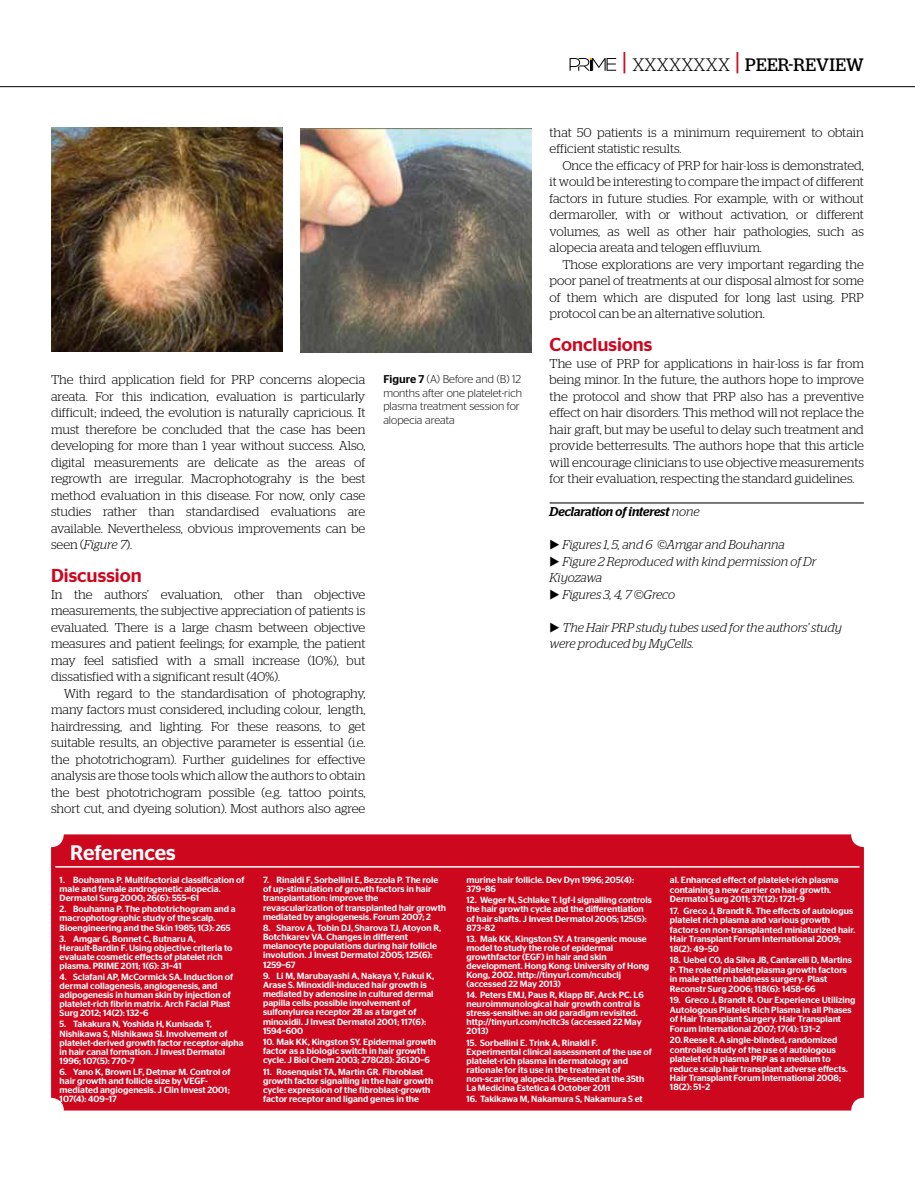
<style>
.page{position:relative;width:915px;height:1191px;background:#fff}
.page>*{position:absolute;margin:0;border:0;box-sizing:border-box;transform-origin:0 0}
.t1{font:500 21px "Stag Sans";color:#fff}
.t2{font:500 18.75px "Stag Sans";color:#cd071e}
.t3{font:18px "Stag";letter-spacing:.02em;color:#000}
.t4{font:300 12.75px/16.5px "Stag";color:#000;text-align:justify}
.t5{font:italic 300 12.75px/16.5px "Stag";color:#000}
.t6{font:italic 500 12.75px "Stag";color:#000}
.t7{font:300 11.25px/13.5px "Stag Sans";color:#000}
.t8{font:500 9px/9px "Stag Sans";color:#fff}
.s1{font-style:italic}
.s2{font-weight:500}
.s3{font-weight:500;font-size:27px;color:#cd071e}
.s4{font-weight:300}
.s5{font-family:"European Pi Three";font-weight:400;font-style:normal}
</style>
<div class="page">
<div style="left:51px;top:834px;width:812px;height:276px;background:#cd071e;border-radius:13px"></div>
<hr style="left:55px;top:866px;width:804px;height:1px;background:#fff">
<img style="left:51px;top:127px;width:231px;height:224px">
<img style="left:300px;top:129px;width:231px;height:223px">
<hr style="left:549px;top:502px;width:314px;height:1px;background:#000">
<hr style="left:0;top:86px;width:914px;height:1px;background:#000">
<svg style="left:569px;top:58px;width:47px;height:13px"></svg>
<p class="t4" style="left:51px;top:371px;width:316px">The third application field for PRP concerns alopecia areata. For this indication, evaluation is particularly difficult; indeed, the evolution is naturally capricious. It must therefore be concluded that the case has been developing for more than 1 year without success. Also, digital measurements are delicate as the areas of regrowth are irregular. Macrophotograhy is the best method evaluation in this disease. For now, only case studies rather than standardised evaluations are available. Nevertheless, obvious improvements can be seen (<span class="s1">Figure 7</span>).</p>
<h2 class="t2" style="left:51px;top:565px;width:92px">Discussion</h2>
<p class="t4" style="left:51px;top:586px;width:316px">In the authors’ evaluation, other than objective measurements, the subjective appreciation of patients is evaluated. There is a large chasm between objective measures and patient feelings; for example, the patient may feel satisfied with a small increase (10%), but dissatisfied with a significant result (40%).</p>
<p class="t4" style="left:51px;top:685px;width:316px;text-indent:13px">With regard to the standardisation of photography, many factors must considered, including colour, length, hairdressing, and lighting. For these reasons, to get suitable results, an objective parameter is essential (i.e. the phototrichogram). Further guidelines for effective analysis are those tools which allow the authors to obtain the best phototrichogram possible (e.g. tattoo points, short cut, and dyeing solution). Most authors also agree</p>
<p class="t7" style="left:383px;top:372px;width:140px"><span class="s2">Figure 7</span> (A) Before and (B) 12 months after one platelet-rich plasma treatment session for alopecia areata</p>
<h3 class="t3" style="left:623px;top:54px;width:242px"><span class="s3">|</span> <span class="s4">xxxxxxxx</span> <span class="s3">|</span> PEER-REVIEW</h3>
<h3 class="t4" style="left:549px;top:124px;width:316px">that 50 patients is a minimum requirement to obtain efficient statistic results.</h3>
<p class="t4" style="left:549px;top:157px;width:316px;text-indent:13px">Once the efficacy of PRP for hair-loss is demonstrated, it would be interesting to compare the impact of different factors in future studies. For example, with or without dermaroller, with or without activation, or different volumes, as well as other hair pathologies, such as alopecia areata and telogen effluvium.</p>
<h3 class="t4" style="left:549px;top:256px;width:316px;text-indent:13px">Those explorations are very important regarding the poor panel of treatments at our disposal almost for some of them which are disputed for long last using. PRP protocol can be an alternative solution.</h3>
<h2 class="t2" style="left:549px;top:334px;width:104px">Conclusions</h2>
<p class="t4" style="left:549px;top:355px;width:316px">The use of PRP for applications in hair-loss is far from being minor. In the future, the authors hope to improve the protocol and show that PRP also has a preventive effect on hair disorders. This method will not replace the hair graft, but may be useful to delay such treatment and provide betterresults. The authors hope that this article will encourage clinicians to use objective measurements for their evaluation, respecting the standard guidelines.</p>
<h3 class="t6" style="left:549px;top:504px;width:152px">Declaration of interest <span class="s4">none</span></h3>
<h3 class="t5" style="left:549px;top:536px;width:268px"><span class="s5">E</span> Figures 1, 5, and 6 ©Amgar and Bouhanna<br><span class="s5">E</span> Figure 2 Reproduced with kind permission of Dr<br>Kiyozawa<br><span class="s5">E</span> Figures 3, 4, 7 ©Greco</h3>
<h3 class="t5" style="left:549px;top:619px;width:294px"><span class="s5">E</span> The Hair PRP study tubes used for the authors’ study were produced by MyCells.</h3>
<h1 class="t1" style="left:70px;top:840px;width:107px">References</h1>
<p class="t8" style="left:60px;top:875px;width:186px">1. Bouhanna P. Multifactorial classification of male and female androgenetic alopecia.<br>Dermatol Surg 2000; 26(6): 555–61</p>
<p class="t8" style="left:60px;top:904px;width:177px">2. Bouhanna P. The phototrichogram and a macrophotographic study of the scalp.<br>Bioengineering and the Skin 1985; 1(3): 265</p>
<p class="t8" style="left:60px;top:934px;width:174px">3. Amgar G, Bonnet C, Butnaru A, Herault-Bardin F. Using objective criteria to evaluate cosmetic effects of platelet rich plasma. PRIME</p>
<p class="t8" style="left:121px;top:961px;width:62px">2011; 1(6): 31–41</p>
<p class="t8" style="left:60px;top:972px;width:175px">4. Sclafani AP, McCormick SA. Induction of dermal collagenesis, angiogenesis, and adipogenesis in human skin by injection of platelet-rich fibrin matrix. Arch Facial Plast Surg 2012; 14(2): 132–6</p>
<p class="t8" style="left:60px;top:1019px;width:185px">5. Takakura N, Yoshida H, Kunisada T, Nishikawa S, Nishikawa SI. Involvement of platelet-derived growth factor receptor-alpha in hair canal formation. J Invest Dermatol 1996; 107(5): 770–7</p>
<p class="t8" style="left:60px;top:1067px;width:172px">6. Yano K, Brown LF, Detmar M. Control of hair growth and follicle size by VEGF&shy;mediated angiogenesis. J Clin Invest 2001; 107(4): 409–17</p>
<p class="t8" style="left:263px;top:875px;width:184px">7. Rinaldi F, Sorbellini E, Bezzola P. The role of up-stimulation of growth factors in hair transplantation: improve the revascularization of transplanted hair growth mediated by angiogenesis. Forum 2007; 2</p>
<p class="t8" style="left:263px;top:923px;width:179px">8. Sharov A, Tobin DJ, Sharova TJ, Atoyon R, Botchkarev VA. Changes in different melanocyte populations during hair follicle involution. J Invest Dermatol 2005; 125(6):<br>1259–67</p>
<p class="t8" style="left:263px;top:971px;width:173px">9. Li M, Marubayashi A, Nakaya Y, Fukui K, Arase S. Minoxidil-induced hair growth is mediated by adenosine in cultured dermal papilla cells: possible involvement of sulfonylurea receptor 2B as a target of minoxidil. J Invest Dermatol 2001; 117(6):<br>1594–600</p>
<p class="t8" style="left:263px;top:1037px;width:174px">10. Mak KK, Kingston SY. Epidermal growth factor as a biologic switch in hair growth cycle. J Biol Chem 2003; 278(28): 26120–6</p>
<p class="t8" style="left:263px;top:1066px;width:172px">11. Rosenquist TA, Martin GR. Fibroblast growth factor signalling in the hair growth cycle: expression of the fibroblast-growth factor receptor and ligand genes in the</p>
<p class="t8" style="left:466px;top:875px;width:169px">murine hair follicle. Dev Dyn 1996; 205(4):<br>379–86</p>
<p class="t8" style="left:466px;top:895px;width:187px">12. Weger N, Schlake T. Igf-I signalling controls the hair growth cycle and the differentiation of hair shafts. J Invest Dermatol 2005; 125(5):<br>873–82</p>
<p class="t8" style="left:466px;top:934px;width:184px">13. Mak KK, Kingston SY. A transgenic mouse model to study the role of epidermal growthfactor (EGF) in hair and skin development. Hong Kong: University of Hong Kong, 2002. http://tinyurl.com/ncubclj (accessed 22 May 2013)</p>
<p class="t8" style="left:466px;top:990px;width:179px">14. Peters EMJ, Paus R, Klapp BF, Arck PC. L6 neuroimmunological hair growth control is stress-sensitive: an old paradigm revisited. http://tinyurl.com/ncltc3s (accessed 22 May 2013)</p>
<p class="t8" style="left:466px;top:1038px;width:187px">15. Sorbellini E. Trink A, Rinaldi F.<br>Experimental clinical assessment of the use of platelet-rich plasma in dermatology and rationale for its use in the treatment of non-scarring alopecia. Presented at the 35th La Medicina Estetica 4 October 2011</p>
<p class="t8" style="left:466px;top:1094px;width:178px">16. Takikawa M, Nakamura S, Nakamura S et</p>
<p class="t8" style="left:669px;top:875px;width:170px;line-height:9.4px">al. Enhanced effect of platelet-rich plasma containing a new carrier on hair growth.<br>Dermatol Surg 2011; 37(12): 1721–9</p>
<p class="t8" style="left:669px;top:906px;width:187px;line-height:9.4px">17. Greco J, Brandt R. The effects of autologus platelet rich plasma and various growth factors on non-transplanted miniaturized hair.<br>Hair Transplant Forum International 2009; 18(2): 49–50</p>
<p class="t8" style="left:669px;top:955px;width:183px;line-height:9.4px">18. Uebel CO, da Silva JB, Cantarelli D, Martins P. The role of platelet plasma growth factors in male pattern baldness surgery. Plast Reconstr Surg 2006; 118(6): 1458–66</p>
<p class="t8" style="left:669px;top:995px;width:187px;line-height:9.4px">19. Greco J, Brandt R. Our Experience Utilizing Autologous Platelet Rich Plasma in all Phases of Hair Transplant Surgery. Hair Transplant Forum International 2007; 17(4): 131–2</p>
<p class="t8" style="left:669px;top:1035px;width:179px;line-height:9.4px">20.Reese R. A single-blinded, randomized controlled study of the use of autologous platelet rich plasma PRP as a medium to reduce scalp hair transplant adverse effects.<br>Hair Transplant Forum International 2008; 18(2): 51–2</p>
</div>
